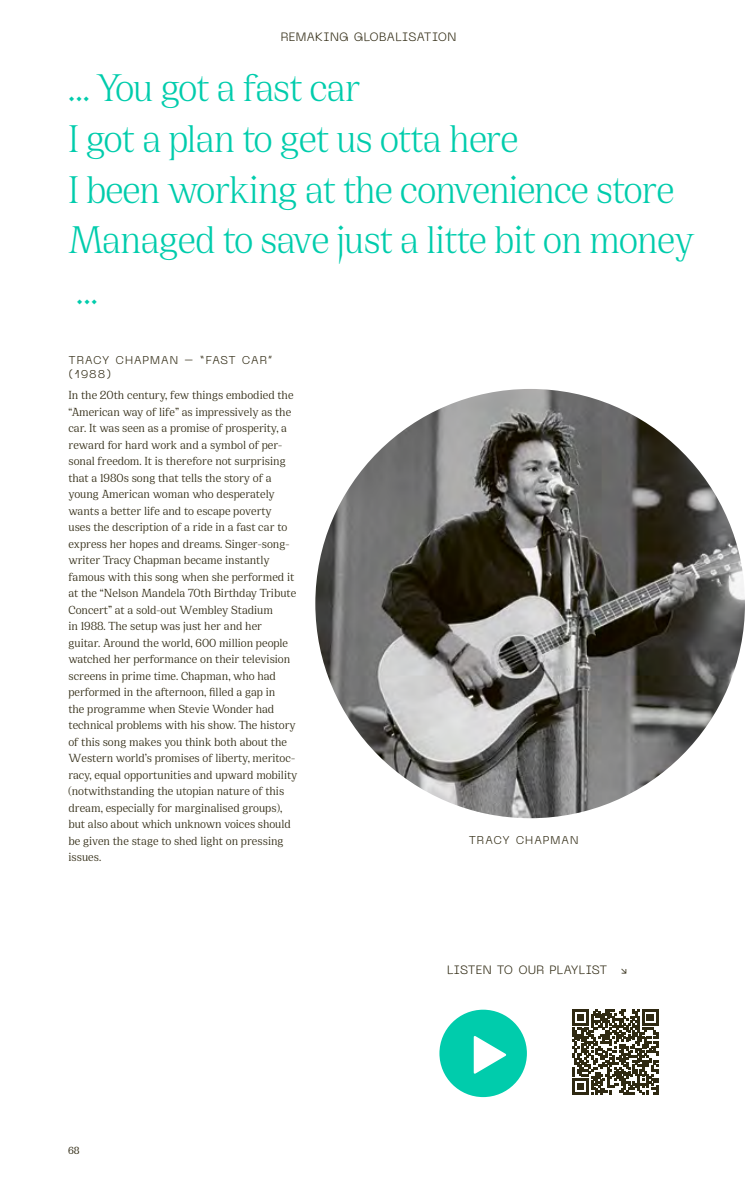
<style>
.page{position:relative;width:745px;height:1191px;background:#fff}
.page>*{position:absolute;margin:0;border:0;box-sizing:border-box;transform-origin:0 0}
.t1{font:300 42px/50.6px "PP Cirka";letter-spacing:-.03em;color:#00ccac}
.t2{font:12.75px/16.5px "PP Cirka";letter-spacing:-.005em;color:#2f2912}
.t3{font:300 12px "PP Neue Machina";letter-spacing:.02em;color:#2f2912}
.t4{font:300 11.25px/14.2px "PP Neue Machina";letter-spacing:.08em;color:#2f2912}
.t5{font:500 11.25px "PP Cirka";color:#2f2912}
</style>
<div class="page">
<img style="left:315px;top:389px;width:429px;height:429px;border-radius:215px">
<div style="left:439px;top:1009px;width:87px;height:88px;background:#00ccac;border-radius:50%"></div>
<svg style="left:473px;top:1036px;width:33px;height:38px"></svg>
<svg style="left:572px;top:1009px;width:86px;height:85px"></svg>
<p class="t3" style="left:280px;top:29px;width:177px">REMAKING GLOBALISATION</p>
<p class="t1" style="left:68px;top:63px;width:627px">… You got a fast car<br>I got a plan to get us otta here<br>I been working at the convenience store<br>Managed to save just a litte bit on money</p>
<h1 class="t1" style="left:76px;top:265px;width:23px">…</h1>
<p class="t4" style="left:68px;top:353px;width:205px">TRACY CHAPMAN – “FAST CAR” (1988)</p>
<p class="t2" style="left:68px;top:387px;width:230px">In the 20th century, few things embodied the “American way of life” as impressively as the car. It was seen as a promise of prosperity, a reward for hard work and a symbol of per&shy;sonal freedom. It is therefore not surprising that a 1980s song that tells the story of a young American woman who desperately wants a better life and to escape poverty<br>uses the description of a ride in a fast car to express her hopes and dreams. Singer-song&shy;writer Tracy Chapman became instantly famous with this song when she performed it at the “Nelson Mandela 70th Birthday Tribute Concert” at a sold-out Wembley Stadium<br>in 1988. The setup was just her and her<br>guitar. Around the world, 600 million people watched her performance on their television screens in prime time. Chapman, who had performed in the afternoon, flled a gap in<br>the programme when Stevie Wonder had technical problems with his show. The history of this song makes you think both about the Western world’s promises of liberty, meritoc&shy;racy, equal opportunities and upward mobility (notwithstanding the utopian nature of this dream, especially for marginalised groups), but also about which unknown voices should be given the stage to shed light on pressing issues.</p>
<p class="t5" style="left:68px;top:1144px;width:13px">68</p>
<p class="t4" style="left:468px;top:832px;width:111px">TRACY CHAPMAN</p>
<p class="t3" style="left:446px;top:962px;width:182px">LISTEN TO OUR PLAYLIST ↘</p>
</div>
